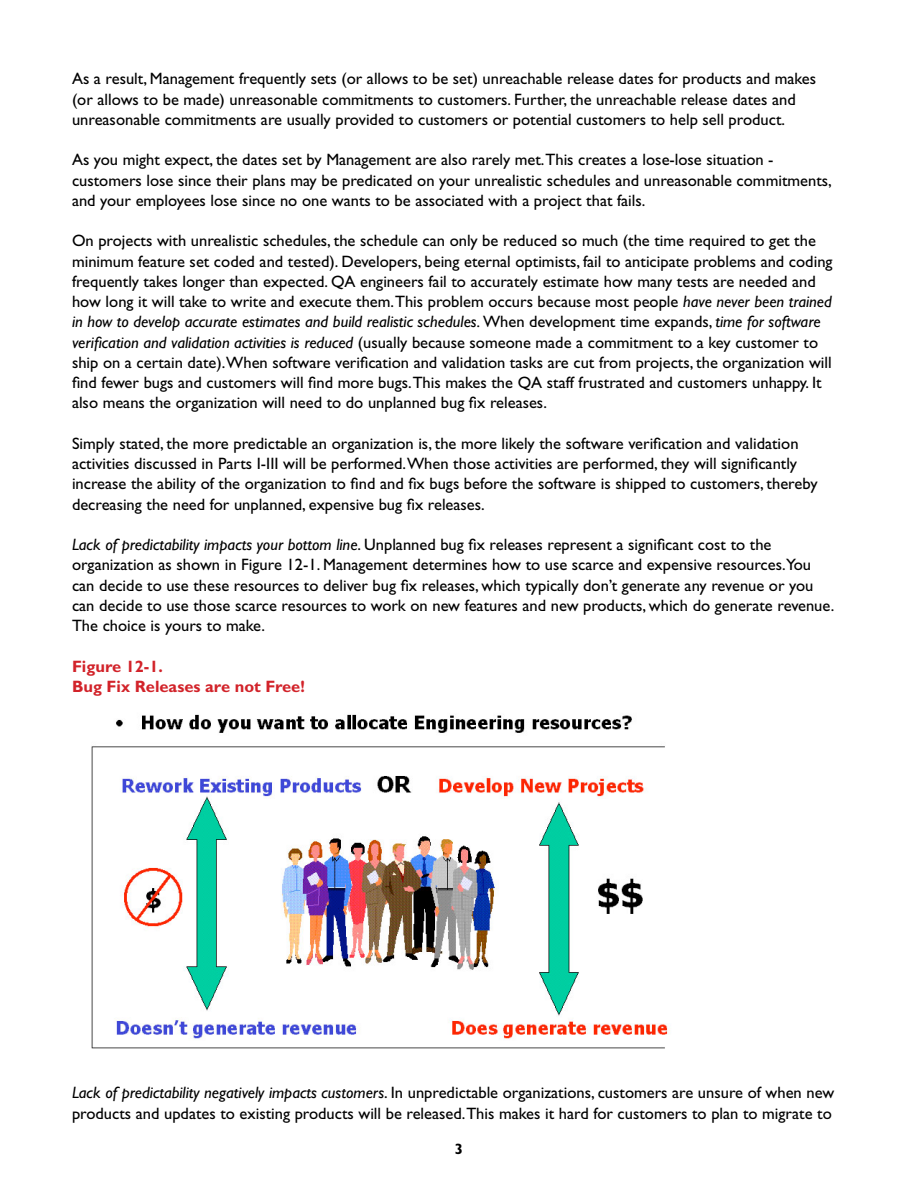
<style>
.page{position:relative;width:918px;height:1188px;background:#fff}
.page>*{position:absolute;margin:0;border:0;box-sizing:border-box;transform-origin:0 0}
.t1{font:16.5px/20.2px "Gill Sans";color:#000}
.t2{font:700 16.5px/20.2px "Gill Sans";color:#d2232a}
.t3{font:700 15px "Gill Sans";color:#000}
.s1{font-style:italic}
</style>
<div class="page">
<img style="left:92px;top:714px;width:576px;height:334px">
<p class="t1" style="left:72px;top:69px;width:746px">As a result, Management frequently sets (or allows to be set) unreachable release dates for products and makes (or allows to be made) unreasonable commitments to customers. Further, the unreachable release dates and unreasonable commitments are usually provided to customers or potential customers to help sell product.</p>
<p class="t1" style="left:72px;top:150px;width:761px">As you might expect, the dates set by Management are also rarely met.This creates a lose-lose situation - customers lose since their plans may be predicated on your unrealistic schedules and unreasonable commitments, and your employees lose since no one wants to be associated with a project that fails.</p>
<p class="t1" style="left:72px;top:231px;width:762px">On projects with unrealistic schedules, the schedule can only be reduced so much (the time required to get the minimum feature set coded and tested). Developers, being eternal optimists, fail to anticipate problems and coding frequently takes longer than expected. QA engineers fail to accurately estimate how many tests are needed and how long it will take to write and execute them.This problem occurs because most people <span class="s1">have never been trained in how to develop accurate estimates and build realistic schedules.</span> When development time expands, <span class="s1">time for software verification and validation activities is reduced</span> (usually because someone made a commitment to a key customer to ship on a certain date).When software verification and validation tasks are cut from projects, the organization will find fewer bugs and customers will find more bugs.This makes the QA staff frustrated and customers unhappy. It also means the organization will need to do unplanned bug fix releases.</p>
<p class="t1" style="left:72px;top:433px;width:747px">Simply stated, the more predictable an organization is, the more likely the software verification and validation activities discussed in Parts I-III will be performed.When those activities are performed, they will significantly increase the ability of the organization to find and fix bugs before the software is shipped to customers, thereby decreasing the need for unplanned, expensive bug fix releases.</p>
<p class="t1" style="left:72px;top:535px;width:764px"><span class="s1">Lack of predictability impacts your bottom line</span>. Unplanned bug fix releases represent a significant cost to the organization as shown in Figure 12-1. Management determines how to use scarce and expensive resources.You can decide to use these resources to deliver bug fix releases, which typically don’t generate any revenue or you can decide to use those scarce resources to work on new features and new products, which do generate revenue.<br>The choice is yours to make.</p>
<p class="t2" style="left:72px;top:656px;width:234px">Figure 12-1.<br>Bug Fix Releases are not Free!</p>
<p class="t1" style="left:72px;top:1083px;width:764px"><span class="s1">Lack of predictability negatively impacts customers</span>. In unpredictable organizations, customers are unsure of when new products and updates to existing products will be released.This makes it hard for customers to plan to migrate to</p>
<p class="t3" style="left:455px;top:1140px;width:10px">3</p>
</div>
